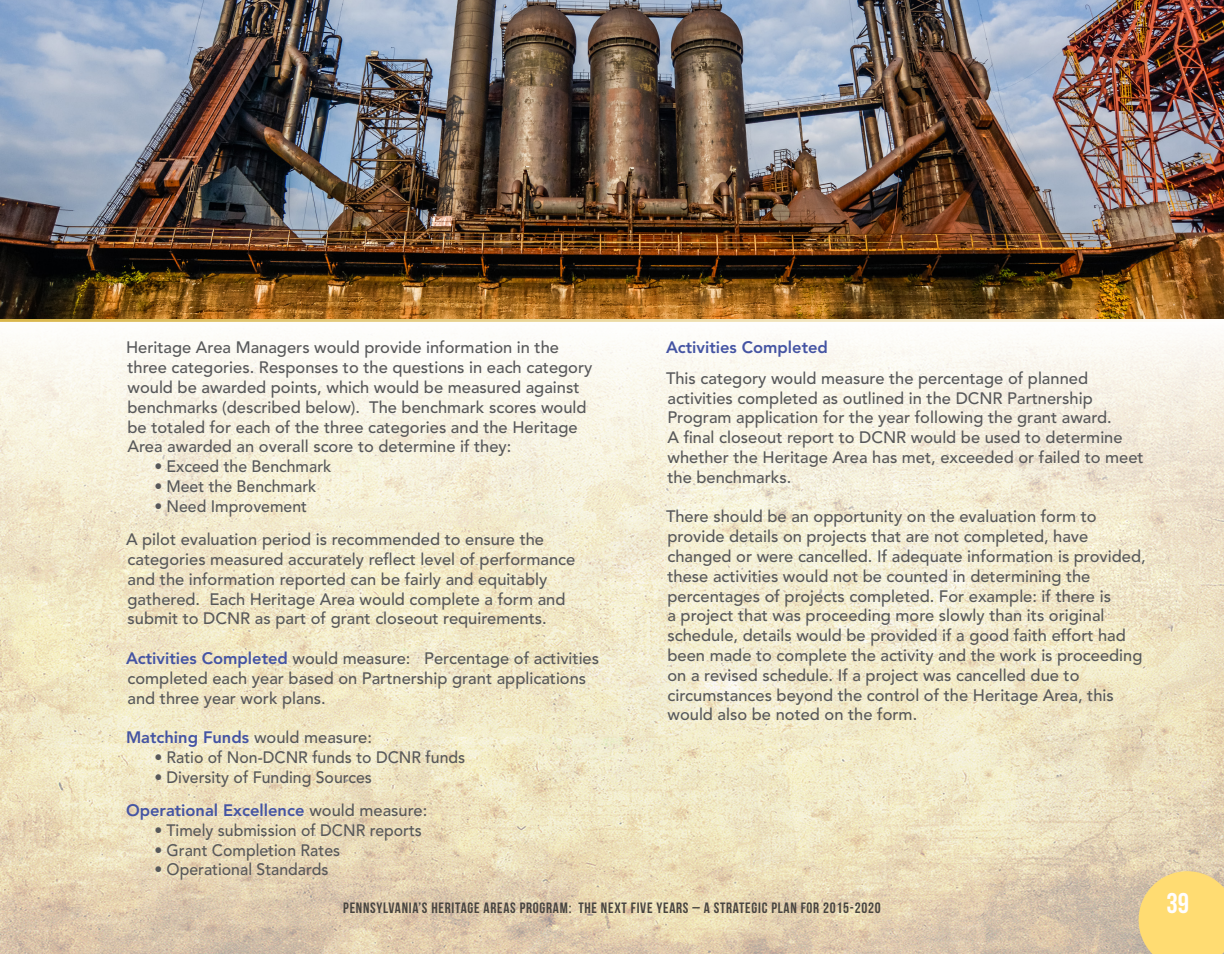
<style>
.page{position:relative;width:1224px;height:954px;background:#fff}
.page>*{position:absolute;margin:0;border:0;box-sizing:border-box;transform-origin:0 0}
.t1{font:28.5px "Bebas Neue";color:#fffeff}
.t2{font:500 16.5px/19.8px "Avenir";color:#57585a}
.t3{font:500 16.5px/33.3px "Avenir";color:#57585a;scale:.96 1}
.t4{font:800 16.5px "Avenir";color:#4454a3}
.t5{font:15px "Bebas Neue";letter-spacing:.05em;color:#474440}
.s1{font-weight:800;color:#4454a3}
.s2{font-weight:500;color:#57585a}
</style>
<div class="page">
<img style="left:0;top:338px;width:1224px;height:616px">
<hr style="left:0;top:319px;width:1224px;height:3px;background:#d9b64b">
<svg style="left:1139px;top:871px;width:85px;height:83px;background:#f9d878"></svg>
<img style="left:0;top:0;width:1224px;height:319px">
<p class="t2" style="left:126px;top:338px;width:468px">Heritage Area Managers would provide information in the three categories. Responses to the questions in each category would be awarded points, which would be measured against benchmarks (described below). The benchmark scores would be totaled for each of the three categories and the Heritage Area awarded an overall score to determine if they:</p>
<p class="t3" style="left:154px;top:450px;width:186px">• Exceed the Benchmark</p>
<p class="t3" style="left:154px;top:470px;width:170px">• Meet the Benchmark</p>
<p class="t3" style="left:126px;top:490px;width:437px;text-indent:28px">• Need Improvement<br>A pilot evaluation period is recommended to ensure the</p>
<p class="t2" style="left:128px;top:550px;width:449px">categories measured accurately reflect level of performance and the information reported can be fairly and equitably gathered. Each Heritage Area would complete a form and submit to DCNR as part of grant closeout requirements.</p>
<p class="t2" style="left:126px;top:649px;width:475px"><span class="s1">Activities Completed</span> would measure: Percentage of activities completed each year based on Partnership grant applications and three year work plans.</p>
<p class="t4" style="left:126px;top:728px;width:248px">Matching Funds <span class="s2">would measure:</span></p>
<p class="t3" style="left:154px;top:741px;width:325px">• Ratio of Non-DCNR funds to DCNR funds</p>
<p class="t3" style="left:126px;top:761px;width:315px;text-indent:28px">• Diversity of Funding Sources<br><span class="s1">Operational Excellence</span> would measure:</p>
<p class="t3" style="left:154px;top:814px;width:280px">• Timely submission of DCNR reports</p>
<p class="t3" style="left:154px;top:834px;width:195px">• Grant Completion Rates</p>
<p class="t3" style="left:154px;top:853px;width:183px">• Operational Standards</p>
<p class="t4" style="left:666px;top:338px;width:163px">Activities Completed</p>
<p class="t2" style="left:666px;top:369px;width:479px">This category would measure the percentage of planned activities completed as outlined in the DCNR Partnership Program application for the year following the grant award.<br>A final closeout report to DCNR would be used to determine whether the Heritage Area has met, exceeded or failed to meet the benchmarks.</p>
<p class="t2" style="left:666px;top:507px;width:481px">There should be an opportunity on the evaluation form to provide details on projects that are not completed, have changed or were cancelled. If adequate information is provided, these activities would not be counted in determining the percentages of projects completed. For example: if there is<br>a project that was proceeding more slowly than its original schedule, details would be provided if a good faith effort had been made to complete the activity and the work is proceeding on a revised schedule. If a project was cancelled due to circumstances beyond the control of the Heritage Area, this would also be noted on the form.</p>
<p class="t5" style="left:343px;top:899px;width:539px">PENNSYLVANIA’S HERITAGE AREAS PROGRAM: THE NEXT FIVE YEARS – A STRATEGIC PLAN FOR 2015-2020</p>
<h1 class="t1" style="left:1167px;top:887px;width:24px">39</h1>
</div>
